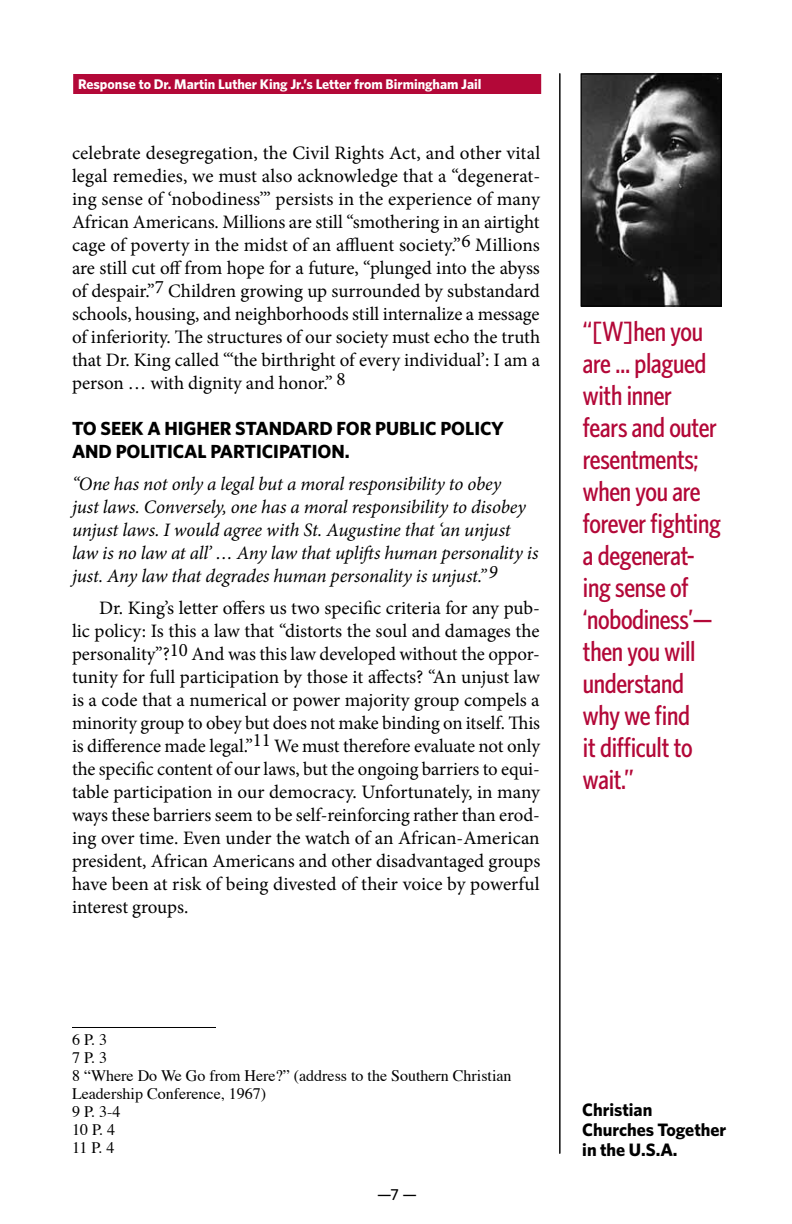
<style>
.page{position:relative;width:792px;height:1224px;background:#fff}
.page>*{position:absolute;margin:0;border:0;box-sizing:border-box;transform-origin:0 0}
.t1{font:500 condensed 28px/32px "Whitney HTF";letter-spacing:-.01em;color:#b30838}
.t2{font:19px/23px "Minion Pro";color:#000;text-align:justify}
.t3{font:italic 19px/23px "Minion Pro";letter-spacing:-.01em;color:#000}
.t4{font:700 19px "Whitney HTF";color:#000}
.t5{font:700 18px/20px "Whitney HTF";color:#000}
.t6{font:16px/18px "Times";color:#000}
.t7{font:500 16px "Whitney HTF";color:#000}
.t8{font:700 14px "Whitney HTF";color:#fff}
</style>
<div class="page">
<div style="left:73px;top:74px;width:468px;height:20px;background:#b30838"></div>
<hr style="left:559px;top:74px;width:1px;height:1080px;background:#000">
<img style="left:583px;top:75px;width:137px;height:230px">
<div style="left:581px;top:73px;width:141px;height:234px;border:1px solid #000"></div>
<hr style="left:72px;top:1027px;width:144px;height:1px;background:#000">
<hr style="left:559px;top:73px;width:1px;height:1080px;background:#000">
<p class="t8" style="left:78px;top:76px;width:405px">Response to Dr. Martin Luther King Jr.’s Letter from Birmingham Jail</p>
<p class="t2" style="left:72px;top:142px;width:470px">celebrate desegregation, the Civil Rights Act, and other vital legal remedies, we must also acknowledge that a “degenerat&shy;ing sense of ‘nobodiness’” persists in the experience of many African Americans. Millions are still “smothering in an airtight cage of poverty in the midst of an affluent society.”6 Millions are still cut off from hope for a future, “plunged into the abyss of despair.”7 Children growing up surrounded by substandard schools, housing, and neighborhoods still internalize a message of inferiority. The structures of our society must echo the truth that Dr. King called “‘the birthright of every individual’: I am a person … with dignity and honor.” 8</p>
<p class="t4" style="left:72px;top:417px;width:224px">To seek a higher standard</p>
<p class="t4" style="left:337px;top:417px;width:169px">for public policy</p>
<p class="t4" style="left:72px;top:440px;width:113px">and political</p>
<p class="t4" style="left:210px;top:440px;width:23px">part</p>
<p class="t4" style="left:256px;top:440px;width:95px">icipation.</p>
<p class="t3" style="left:72px;top:473px;width:468px">“One has not only a legal but a moral responsibility to obey<br>just laws. Conversely, one has a moral responsibility to disobey unjust laws. I would agree with St. Augustine that ‘an unjust law is no law at all’ … Any law that uplifts human personality is just. Any law that degrades human personality is unjust.”9</p>
<p class="t2" style="left:72px;top:597px;width:470px;text-indent:27px">Dr. King’s letter offers us two specific criteria for any pub&shy;lic policy: Is this a law that “distorts the soul and damages the personality”?10 And was this law developed without the oppor&shy;tunity for full participation by those it affects? “An unjust law is a code that a numerical or power majority group compels a minority group to obey but does not make binding on itself. This is difference made legal.”11 We must therefore evaluate not only the specific content of our laws, but the ongoing barriers to equi&shy;table participation in our democracy. Unfortunately, in many ways these barriers seem to be self-reinforcing rather than erod&shy;ing over time. Even under the watch of an African-American president, African Americans and other disadvantaged groups have been at risk of being divested of their voice by powerful interest groups.</p>
<h1 class="t1" style="left:583px;top:315px;width:139px">“[W]hen you are … plagued with inner fears and outer resentments; when you are forever fighting a degenerat&shy;ing sense of ‘nobodiness’— then you will understand why we find<br>it difficult to wait.”</h1>
<p class="t6" style="left:72px;top:1032px;width:441px">6 P. 3<br>7 P. 3<br>8 “Where Do We Go from Here?” (address to the Southern Christian<br>Leadership Conference, 1967)<br>9 P. 3-4<br>10 P. 4<br>11 P. 4</p>
<p class="t7" style="left:377px;top:1185px;width:41px">—7 —</p>
<p class="t5" style="left:582px;top:1099px;width:146px">Christian<br>Churches Together in the U.S.A.</p>
</div>
